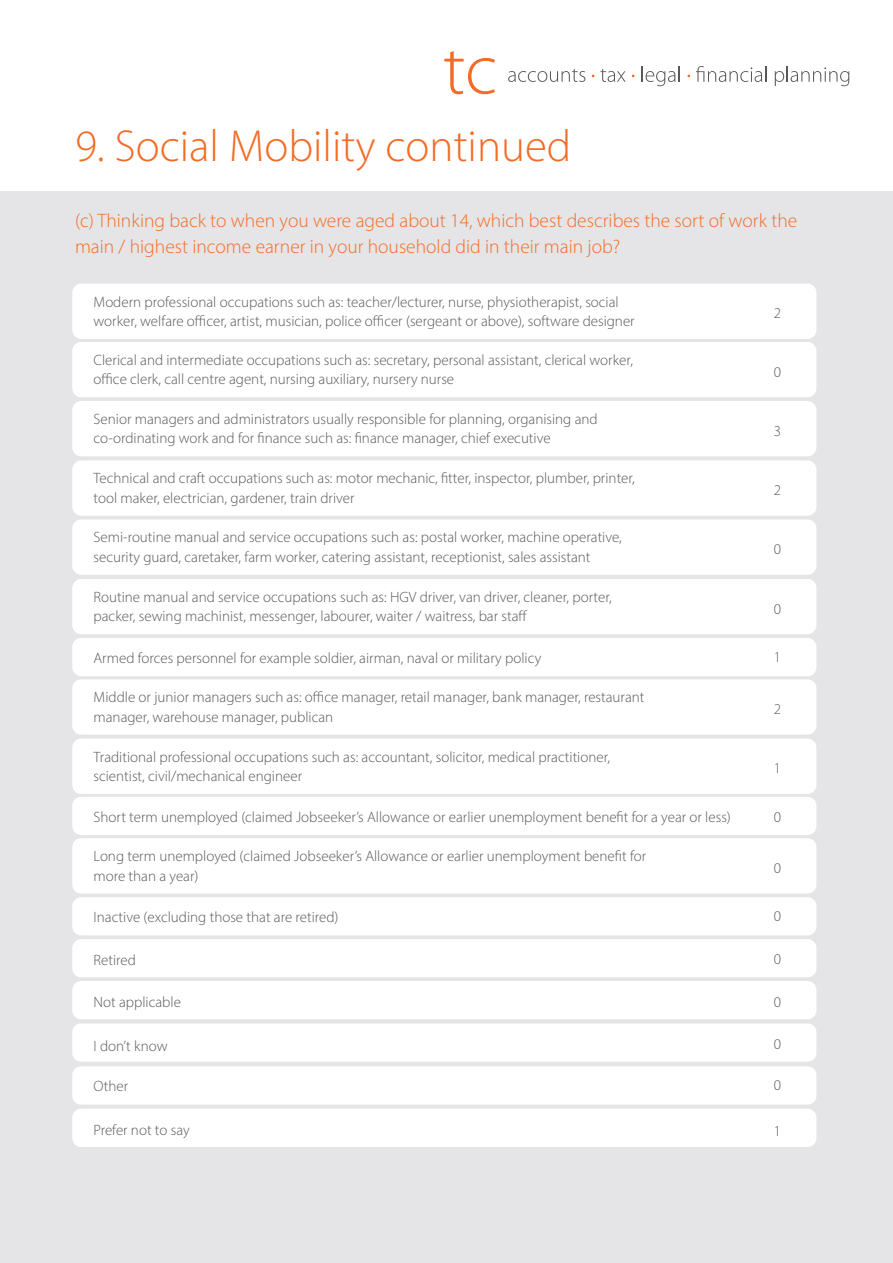
<style>
.page{position:relative;width:893px;height:1263px;background:#fff}
.page>*{position:absolute;margin:0;border:0;box-sizing:border-box;transform-origin:0 0}
.t1{font:300 45px "Myriad Pro";color:#f36c26}
.text{font:300 19.5px/25.5px "Myriad Pro";color:#f36c26}
.text-2{font:300 15px/19.5px "Myriad Pro";color:#57585a}
</style>
<div class="page">
<div style="left:0;top:191px;width:893px;height:1072px;background:#e5e5e7"></div>
<div style="left:72px;top:939px;width:744px;height:38px;background:#fff;border-radius:9px"></div>
<div style="left:72px;top:981px;width:744px;height:38px;background:#fff;border-radius:9px"></div>
<div style="left:72px;top:1066px;width:744px;height:38px;background:#fff;border-radius:9px"></div>
<div style="left:72px;top:1023px;width:744px;height:39px;background:#fff;border-radius:9px"></div>
<div style="left:72px;top:1109px;width:744px;height:38px;background:#fff;border-radius:9px"></div>
<svg style="left:508px;top:69px;width:77px;height:13px"></svg>
<svg style="left:600px;top:69px;width:26px;height:13px"></svg>
<svg style="left:642px;top:66px;width:38px;height:20px"></svg>
<svg style="left:696px;top:66px;width:70px;height:16px"></svg>
<svg style="left:775px;top:66px;width:74px;height:20px"></svg>
<svg style="left:444px;top:51px;width:51px;height:43px"></svg>
<div style="left:72px;top:284px;width:744px;height:55px;background:#fff;border-radius:9px"></div>
<div style="left:72px;top:519px;width:744px;height:56px;background:#fff;border-radius:9px"></div>
<div style="left:72px;top:401px;width:744px;height:55px;background:#fff;border-radius:9px"></div>
<div style="left:72px;top:638px;width:744px;height:38px;background:#fff;border-radius:9px"></div>
<div style="left:72px;top:342px;width:744px;height:55px;background:#fff;border-radius:9px"></div>
<div style="left:72px;top:579px;width:744px;height:55px;background:#fff;border-radius:9px"></div>
<div style="left:72px;top:460px;width:744px;height:56px;background:#fff;border-radius:9px"></div>
<div style="left:72px;top:679px;width:744px;height:56px;background:#fff;border-radius:9px"></div>
<div style="left:72px;top:738px;width:744px;height:56px;background:#fff;border-radius:9px"></div>
<div style="left:72px;top:838px;width:744px;height:55px;background:#fff;border-radius:9px"></div>
<div style="left:72px;top:797px;width:744px;height:38px;background:#fff;border-radius:9px"></div>
<div style="left:72px;top:897px;width:744px;height:38px;background:#fff;border-radius:9px"></div>
<p class="t1" style="left:75px;top:119px;width:498px">9. Social Mobility continued</p>
<p class="text" style="left:75px;top:208px;width:724px">(c) Thinking back to when you were aged about 14, which best describes the sort of work the main / highest income earner in your household did in their main job?</p>
<p class="text-2" style="left:94px;top:292px;width:543px">Modern professional occupations such as: teacher/lecturer, nurse, physiotherapist, social worker, welfare officer, artist, musician, police officer (sergeant or above), software designer</p>
<p class="text-2" style="left:774px;top:303px;width:9px">2</p>
<p class="text-2" style="left:94px;top:350px;width:541px">Clerical and intermediate occupations such as: secretary, personal assistant, clerical worker, office clerk, call centre agent, nursing auxiliary, nursery nurse</p>
<p class="text-2" style="left:94px;top:409px;width:506px">Senior managers and administrators usually responsible for planning, organising and co-ordinating work and for finance such as: finance manager, chief executive</p>
<p class="text-2" style="left:94px;top:468px;width:543px">Technical and craft occupations such as: motor mechanic, fitter, inspector, plumber, printer, tool maker, electrician, gardener, train driver</p>
<p class="text-2" style="left:94px;top:527px;width:530px">Semi-routine manual and service occupations such as: postal worker, machine operative, security guard, caretaker, farm worker, catering assistant, receptionist, sales assistant</p>
<p class="text-2" style="left:94px;top:587px;width:520px">Routine manual and service occupations such as: HGV driver, van driver, cleaner, porter, packer, sewing machinist, messenger, labourer, waiter / waitress, bar staff</p>
<p class="text-2" style="left:774px;top:362px;width:9px">0</p>
<p class="text-2" style="left:774px;top:421px;width:9px">3</p>
<p class="text-2" style="left:774px;top:480px;width:9px">2</p>
<p class="text-2" style="left:774px;top:539px;width:9px">0</p>
<p class="text-2" style="left:774px;top:599px;width:9px">0</p>
<p class="text-2" style="left:94px;top:648px;width:449px">Armed forces personnel for example soldier, airman, naval or military policy</p>
<p class="text-2" style="left:774px;top:647px;width:9px">1</p>
<p class="text-2" style="left:94px;top:687px;width:552px">Middle or junior managers such as: office manager, retail manager, bank manager, restaurant manager, warehouse manager, publican</p>
<p class="text-2" style="left:94px;top:747px;width:518px">Traditional professional occupations such as: accountant, solicitor, medical practitioner, scientist, civil/mechanical engineer</p>
<p class="text-2" style="left:774px;top:699px;width:9px">2</p>
<p class="text-2" style="left:774px;top:758px;width:9px">1</p>
<p class="text-2" style="left:94px;top:807px;width:639px">Short term unemployed (claimed Jobseeker’s Allowance or earlier unemployment benefit for a year or less)</p>
<p class="text-2" style="left:774px;top:807px;width:9px">0</p>
<p class="text-2" style="left:94px;top:846px;width:554px">Long term unemployed (claimed Jobseeker’s Allowance or earlier unemployment benefit for more than a year)</p>
<p class="text-2" style="left:774px;top:858px;width:9px">0</p>
<p class="text-2" style="left:94px;top:907px;width:246px">Inactive (excluding those that are retired)</p>
<p class="text-2" style="left:774px;top:906px;width:9px">0</p>
<p class="text-2" style="left:774px;top:949px;width:9px">0</p>
<p class="text-2" style="left:94px;top:950px;width:44px">Retired</p>
<p class="text-2" style="left:94px;top:992px;width:89px">Not applicable</p>
<p class="text-2" style="left:774px;top:992px;width:9px">0</p>
<p class="text-2" style="left:94px;top:1036px;width:75px">I don’t know</p>
<p class="text-2" style="left:94px;top:1076px;width:36px">Other</p>
<p class="text-2" style="left:94px;top:1120px;width:98px">Prefer not to say</p>
<p class="text-2" style="left:774px;top:1034px;width:9px">0</p>
<p class="text-2" style="left:774px;top:1075px;width:9px">0</p>
<p class="text-2" style="left:774px;top:1121px;width:9px">1</p>
</div>
